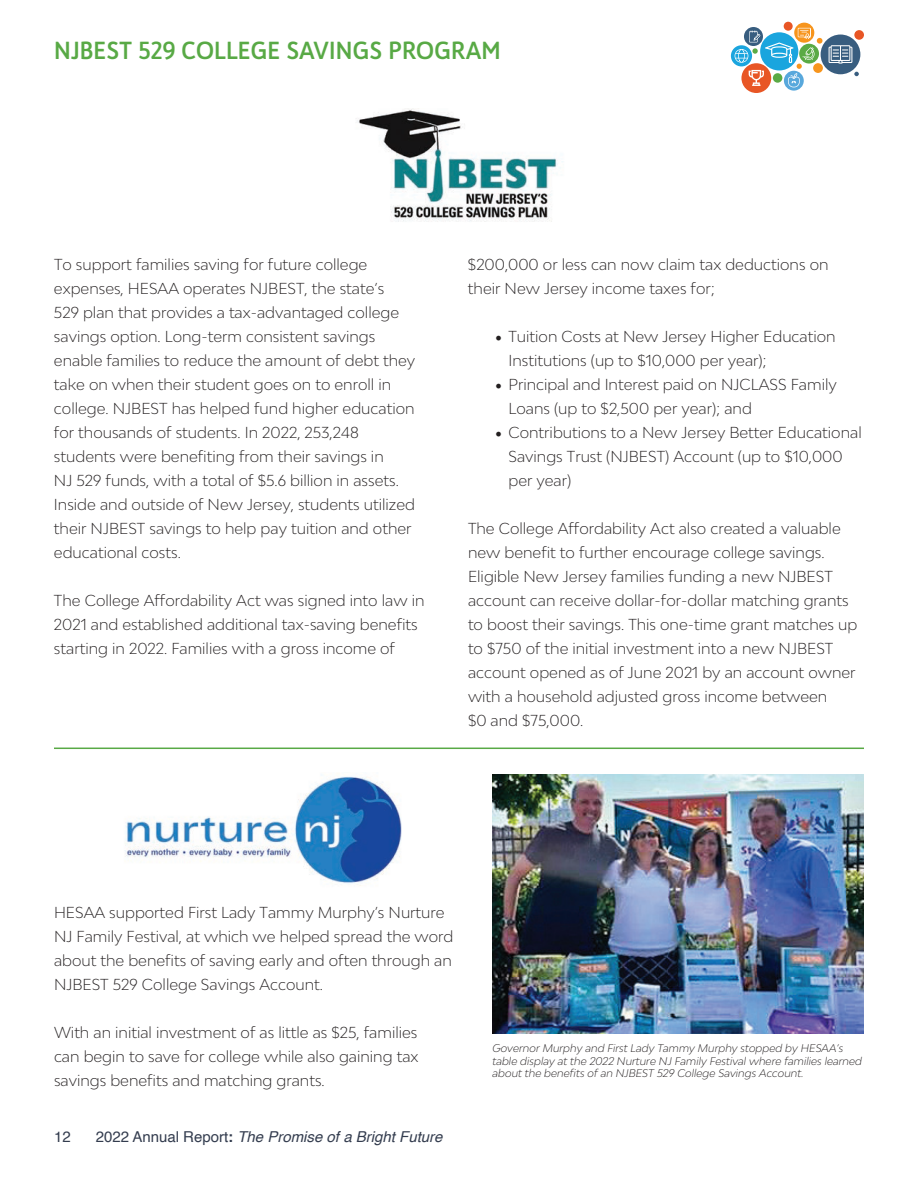
<style>
.page{position:relative;width:918px;height:1188px;background:#fff}
.page>*{position:absolute;margin:0;border:0;box-sizing:border-box;transform-origin:0 0}
.t1{font:700 24px "Bw Quinta Pro";letter-spacing:.01em;color:#58a945}
.t2{font:300 15px/24px "Bw Modelica";color:#231f20}
.t3{font:italic 15px "Helvetica";color:#343d4f}
.t4{font:15px "Helvetica";color:#343d4f}
.t5{font:italic 300 10.5px/12.6px "Bw Modelica";color:#231f20}
.s1{font-family:"Minion Pro";font-weight:400;font-size:18px}
.s2{font-style:normal}
.s3{font-weight:700;font-style:normal}
</style>
<div class="page">
<svg style="left:784px;top:71px;width:20px;height:20px"></svg>
<div style="left:854px;top:30px;width:10px;height:10px;background:#e85625;border-radius:5px"></div>
<div style="left:741px;top:63px;width:30px;height:30px;background:#e85625;border-radius:15px"></div>
<svg style="left:794px;top:23px;width:20px;height:20px"></svg>
<div style="left:821px;top:35px;width:39px;height:39px;background:#385d7f;border-radius:20px"></div>
<div style="left:784px;top:22px;width:9px;height:9px;background:#e85625;border-radius:4px"></div>
<svg style="left:731px;top:45px;width:21px;height:21px"></svg>
<svg style="left:829px;top:45px;width:23px;height:19px"></svg>
<svg style="left:735px;top:28px;width:88px;height:59px"></svg>
<svg style="left:854px;top:72px;width:5px;height:4px"></svg>
<img style="left:356px;top:108px;width:207px;height:114px">
<img style="left:492px;top:774px;width:372px;height:259px">
<img style="left:125px;top:774px;width:277px;height:112px">
<hr style="left:54px;top:748px;width:810px;height:1px;background:#58a945">
<p class="t1" style="left:54px;top:35px;width:448px">NJBEST 529 COLLEGE SAVINGS PROGRAM</p>
<p class="t2" style="left:54px;top:252px;width:363px">To support families saving for future college expenses, HESAA operates NJBEST, the state’s<br>529 plan that provides a tax-advantaged college savings option. Long-term consistent savings enable families to reduce the amount of debt they take on when their student goes on to enroll in college. NJBEST has helped fund higher education for thousands of students. In 2022, 253,248 students were benefiting from their savings in<br>NJ 529 funds, with a total of $5.6 billion in assets.<br>Inside and outside of New Jersey, students utilized their NJBEST savings to help pay tuition and other educational costs.</p>
<p class="t2" style="left:54px;top:588px;width:372px">The College Affordability Act was signed into law in<br>2021 and established additional tax-saving benefits starting in 2022. Families with a gross income of</p>
<p class="t2" style="left:468px;top:252px;width:362px">$200,000 or less can now claim tax deductions on their New Jersey income taxes for;</p>
<p class="t2" style="left:508px;top:324px;width:329px;text-indent:-14px"><span class="s1">•</span> Tuition Costs at New Jersey Higher Education<br>Institutions (up to $10,000 per year);</p>
<p class="t2" style="left:508px;top:372px;width:330px;text-indent:-14px"><span class="s1">•</span> Principal and Interest paid on NJCLASS Family<br>Loans (up to $2,500 per year); and</p>
<p class="t2" style="left:508px;top:420px;width:355px;text-indent:-14px"><span class="s1">•</span> Contributions to a New Jersey Better Educational<br>Savings Trust (NJBEST) Account (up to $10,000 per year)</p>
<p class="t2" style="left:468px;top:516px;width:391px">The College Affordability Act also created a valuable new benefit to further encourage college savings.<br>Eligible New Jersey families funding a new NJBEST account can receive dollar-for-dollar matching grants to boost their savings. This one-time grant matches up to $750 of the initial investment into a new NJBEST account opened as of June 2021 by an account owner with a household adjusted gross income between<br>$0 and $75,000.</p>
<p class="t2" style="left:54px;top:900px;width:401px">HESAA supported First Lady Tammy Murphy’s Nurture NJ Family Festival, at which we helped spread the word about the benefits of saving early and often through an NJBEST 529 College Savings Account.</p>
<p class="t2" style="left:54px;top:1020px;width:366px;text-align:justify">With an initial investment of as little as $25, families can begin to save for college while also gaining tax savings benefits and matching grants.</p>
<p class="t4" style="left:54px;top:1125px;width:18px">12</p>
<p class="t3" style="left:96px;top:1125px;width:348px"><span class="s2">2022 Annual Report</span><span class="s3">:</span> The Promise of a Bright Future</p>
<p class="t5" style="left:492px;top:1042px;width:371px">Governor Murphy and First Lady Tammy Murphy stopped by HESAA’s table display at the 2022 Nurture NJ Family Festival where families learned about the benefits of an NJBEST 529 College Savings Account.</p>
</div>
